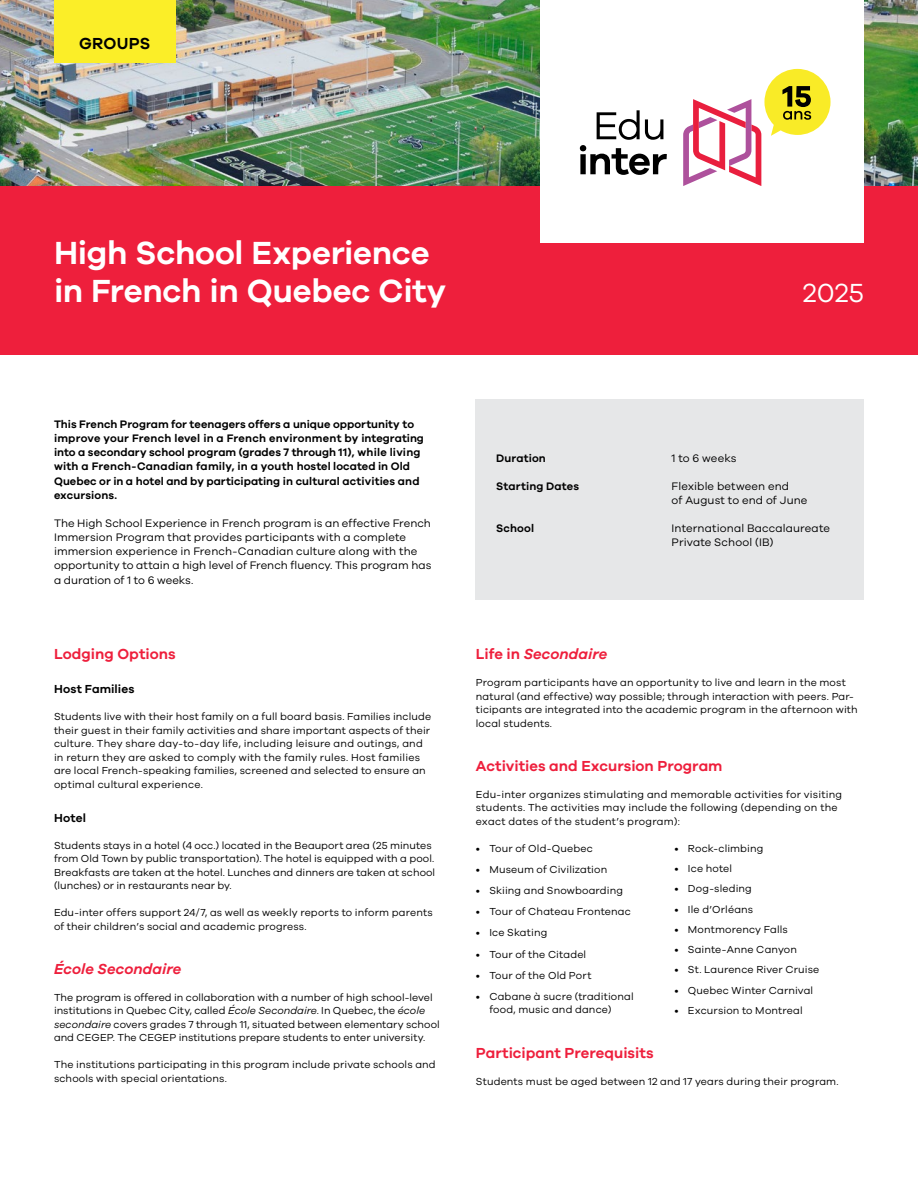
<style>
.page{position:relative;width:918px;height:1188px;background:#fff}
.page>*{position:absolute;margin:0;border:0;box-sizing:border-box;transform-origin:0 0}
.t1{font:600 33px/38px "Galano Grotesque";letter-spacing:-.005em;color:#fff}
.t2{font:27px "Galano Grotesque";color:#fff}
.t3{font:600 16.5px "Galano Grotesque";letter-spacing:.015em;color:#000}
.t4{font:600 15px "Galano Grotesque";color:#ee1f3c}
.t5{font:italic 600 15px "Galano Grotesque";color:#ee1f3c}
.t6{font:600 12px "Galano Grotesque";letter-spacing:.01em;color:#000}
.t7{font:11.25px/14.2px "Galano Grotesque";letter-spacing:.005em;color:#000}
.t8{font:600 11.25px/14.2px "Galano Grotesque";letter-spacing:.005em;color:#000}
.t9{font:10.5px/13.5px "Galano Grotesque";letter-spacing:.01em;color:#000}
.s1{font-style:italic}
.s2{font-style:normal}
</style>
<div class="page">
<img style="left:0;top:0;width:540px;height:186px">
<img style="left:864px;top:0;width:54px;height:186px">
<div style="left:476px;top:400px;width:388px;height:200px;background:#e6e7e8"></div>
<div style="left:0;top:186px;width:918px;height:169px;background:#ee1f3c"></div>
<div style="left:540px;top:0;width:324px;height:242px;background:#fff"></div>
<svg style="left:683px;top:69px;width:148px;height:117px"></svg>
<svg style="left:580px;top:110px;width:87px;height:65px"></svg>
<div style="left:54px;top:0;width:122px;height:63px;background:#fbee28"></div>
<h3 class="t3" style="left:79px;top:34px;width:73px">GROUPS</h3>
<h1 class="t1" style="left:54px;top:233px;width:394px">High School Experience in French in Quebec City</h1>
<h2 class="t2" style="left:803px;top:277px;width:63px">2025</h2>
<p class="t8" style="left:54px;top:416px;width:372px">This French Program for teenagers offers a unique opportunity to improve your French level in a French environment by integrating into a secondary school program (grades 7 through 11), while living with a French-Canadian family, in a youth hostel located in Old Quebec or in a hotel and by participating in cultural activities and excursions.</p>
<p class="t7" style="left:54px;top:515px;width:379px">The High School Experience in French program is an effective French Immersion Program that provides participants with a complete immersion experience in French-Canadian culture along with the opportunity to attain a high level of French fluency. This program has a duration of 1 to 6 weeks.</p>
<h3 class="t4" style="left:54px;top:645px;width:123px">Lodging Options</h3>
<p class="t6" style="left:54px;top:682px;width:82px">Host Families</p>
<p class="t9" style="left:54px;top:710px;width:379px">Students live with their host family on a full board basis. Families include their guest in their family activities and share important aspects of their culture. They share day-to-day life, including leisure and outings, and in return they are asked to comply with the family rules. Host families are local French-speaking families, screened and selected to ensure an optimal cultural experience.</p>
<p class="t6" style="left:54px;top:810px;width:33px">Hotel</p>
<p class="t9" style="left:54px;top:838px;width:383px">Students stays in a hotel (4 occ.) located in the Beauport area (25 minutes from Old Town by public transportation). The hotel is equipped with a pool.<br>Breakfasts are taken at the hotel. Lunches and dinners are taken at school (lunches) or in restaurants near by.</p>
<p class="t9" style="left:54px;top:906px;width:380px">Edu-inter offers support 24/7, as well as weekly reports to inform parents of their children’s social and academic progress.</p>
<h3 class="t5" style="left:54px;top:960px;width:129px">École Secondaire</h3>
<p class="t9" style="left:54px;top:990px;width:387px">The program is offered in collaboration with a number of high school-level institutions in Quebec City, called <span class="s1">École Secondaire</span>. In Quebec, the <span class="s1">école secondaire</span> covers grades 7 through 11, situated between elementary school and CEGEP. The CEGEP institutions prepare students to enter university.</p>
<p class="t9" style="left:54px;top:1058px;width:383px">The institutions participating in this program include private schools and schools with special orientations.</p>
<p class="t8" style="left:496px;top:451px;width:51px">Duration</p>
<p class="t7" style="left:672px;top:451px;width:66px">1 to 6 weeks</p>
<p class="t8" style="left:496px;top:479px;width:85px">Starting Dates</p>
<p class="t7" style="left:672px;top:479px;width:137px">Flexible between end<br>of August to end of June</p>
<p class="t8" style="left:496px;top:521px;width:40px">School</p>
<p class="t7" style="left:672px;top:521px;width:160px">International Baccalaureate<br>Private School (IB)</p>
<h3 class="t5" style="left:476px;top:645px;width:133px"><span class="s2">Life in</span> Secondaire</h3>
<p class="t9" style="left:476px;top:675px;width:383px">Program participants have an opportunity to live and learn in the most natural (and effective) way possible; through interaction with peers. Par&shy;ticipants are integrated into the academic program in the afternoon with local students.</p>
<h3 class="t4" style="left:476px;top:757px;width:248px">Activities and Excursion Program</h3>
<p class="t9" style="left:476px;top:787px;width:368px">Edu-inter organizes stimulating and memorable activities for visiting students. The activities may include the following (depending on the exact dates of the student’s program):</p>
<p class="t9" style="left:476px;top:841px;width:119px">• Tour of Old-Quebec</p>
<p class="t9" style="left:476px;top:862px;width:133px">• Museum of Civilization</p>
<p class="t9" style="left:476px;top:884px;width:149px">• Skiing and Snowboarding</p>
<p class="t9" style="left:476px;top:905px;width:156px">• Tour of Chateau Frontenac</p>
<p class="t9" style="left:476px;top:926px;width:73px">• Ice Skating</p>
<p class="t9" style="left:476px;top:947px;width:112px">• Tour of the Citadel</p>
<p class="t9" style="left:476px;top:968px;width:117px">• Tour of the Old Port</p>
<p class="t9" style="left:489px;top:989px;width:146px;text-indent:-14px">• Cabane à sucre (traditional food, music and dance)</p>
<p class="t9" style="left:674px;top:841px;width:90px">• Rock-climbing</p>
<p class="t9" style="left:674px;top:861px;width:59px">• Ice hotel</p>
<p class="t9" style="left:674px;top:882px;width:79px">• Dog-sleding</p>
<p class="t9" style="left:674px;top:902px;width:80px">• Ile d’Orléans</p>
<p class="t9" style="left:674px;top:922px;width:115px">• Montmorency Falls</p>
<p class="t9" style="left:674px;top:942px;width:124px">• Sainte-Anne Canyon</p>
<p class="t9" style="left:674px;top:963px;width:146px">• St. Laurence River Cruise</p>
<p class="t9" style="left:674px;top:983px;width:140px">• Quebec Winter Carnival</p>
<p class="t9" style="left:674px;top:1003px;width:130px">• Excursion to Montreal</p>
<h3 class="t4" style="left:476px;top:1044px;width:179px">Participant Prerequisits</h3>
<p class="t9" style="left:476px;top:1074px;width:364px">Students must be aged between 12 and 17 years during their program.</p>
</div>
